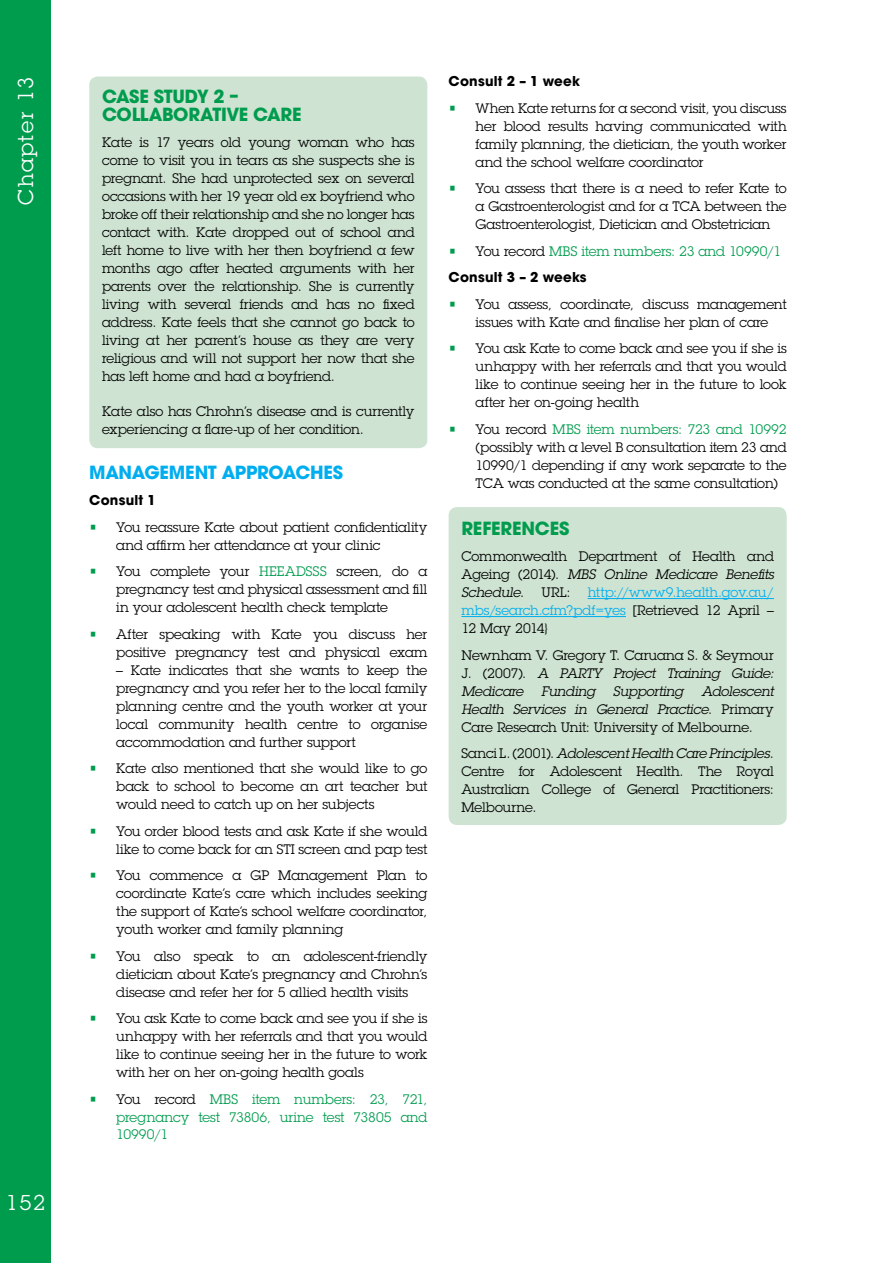
<style>
.page{position:relative;width:893px;height:1263px;background:#fff}
.page>*{position:absolute;margin:0;border:0;box-sizing:border-box;transform-origin:0 0}
.t1{font:21px "Lubalin Graph Std";letter-spacing:.075em;color:#fff}
.t2{font:700 18px "ITC Avant Garde Std";letter-spacing:-.015em;color:#009c4e}
.t3{font:700 18px "ITC Avant Garde Std";letter-spacing:-.02em;color:#00aeef}
.t4{font:13.5px/18px "Lubalin Graph Std";letter-spacing:-.01em;color:#000;text-align:justify}
.t5{font:13.5px/18px "Lubalin Graph Std";letter-spacing:-.005em;color:#009c4e;text-align:justify}
.t6{font:13.5px/18px "Lubalin Graph Std";color:#00aeef;text-align:justify}
.t7{font:italic 13.5px/18px "Lubalin Graph Std";letter-spacing:-.01em;color:#000}
.t8{font:13.5px "Lubalin Graph Std";letter-spacing:.01em;color:#000}
.t9{font:700 13.5px "ITC Avant Garde Std";letter-spacing:.015em;color:#000}
.s1{color:#009c4e}
.s2{color:#000}
.s3{font-family:"ITC Avant Garde Std";font-weight:700;color:#000}
.s4{font-style:italic}
.s5{font-style:normal}
</style>
<div class="page">
<div style="left:0;top:0;width:51px;height:1263px;background:#009c4e"></div>
<div style="left:89px;top:77px;width:338px;height:371px;background:#cee3d1;border-radius:9px"></div>
<div style="left:449px;top:507px;width:338px;height:318px;background:#cee3d1;border-radius:9px"></div>
<hr style="left:588px;top:598px;width:186px;height:1px;background:#00aeef">
<hr style="left:461px;top:616px;width:165px;height:1px;background:#00aeef">
<h1 class="t1" style="left:12px;top:205px;width:129px;rotate:-90deg">Chapter 13</h1>
<p class="t2" style="left:102px;top:84px;width:138px">CASE STUDY 2 –</p>
<p class="t2" style="left:102px;top:102px;width:201px">COLLABORATIVE CARE</p>
<p class="t4" style="left:102px;top:133px;width:314px">Kate is 17 years old young woman who has come to visit you in tears as she suspects she is pregnant. She had unprotected sex on several occasions with her 19 year old ex boyfriend who broke off their relationship and she no longer has contact with. Kate dropped out of school and left home to live with her then boyfriend a few months ago after heated arguments with her parents over the relationship. She is currently living with several friends and has no fixed address. Kate feels that she cannot go back to living at her parent’s house as they are very religious and will not support her now that she has left home and had a boyfriend.</p>
<p class="t4" style="left:102px;top:402px;width:314px">Kate also has Chrohn’s disease and is currently experiencing a flare-up of her condition.</p>
<p class="t3" style="left:89px;top:460px;width:255px">MANAGEMENT APPROACHES</p>
<p class="t9" style="left:89px;top:491px;width:68px">Consult 1</p>
<p class="t4" style="left:116px;top:518px;width:313px;text-indent:-27px"><span class="s1">•</span> You reassure Kate about patient confidentiality and affirm her attendance at your clinic</p>
<p class="t4" style="left:116px;top:562px;width:313px;text-indent:-27px"><span class="s1">•</span> You complete your <span class="s1">HEEADSSS</span> screen, do a pregnancy test and physical assessment and fill in your adolescent health check template</p>
<p class="t4" style="left:89px;top:625px;width:340px;text-align:right"><span class="s1">•</span> After speaking with Kate you discuss her positive pregnancy test and physical exam</p>
<p class="t4" style="left:116px;top:660px;width:313px">– Kate indicates that she wants to keep the pregnancy and you refer her to the local family planning centre and the youth worker at your local community health centre to organise accommodation and further support</p>
<p class="t4" style="left:116px;top:759px;width:313px;text-indent:-27px"><span class="s1">•</span> Kate also mentioned that she would like to go back to school to become an art teacher but would need to catch up on her subjects</p>
<p class="t4" style="left:89px;top:821px;width:340px;text-align:right"><span class="s1">•</span> You order blood tests and ask Kate if she would like to come back for an STI screen and pap test</p>
<p class="t4" style="left:116px;top:866px;width:313px;text-indent:-27px"><span class="s1">•</span> You commence a GP Management Plan to coordinate Kate’s care which includes seeking the support of Kate’s school welfare coordinator, youth worker and family planning</p>
<p class="t4" style="left:116px;top:946px;width:313px;text-indent:-27px"><span class="s1">•</span> You also speak to an adolescent-friendly dietician about Kate’s pregnancy and Chrohn’s disease and refer her for 5 allied health visits</p>
<p class="t4" style="left:116px;top:1009px;width:313px;text-indent:-27px"><span class="s1">•</span> You ask Kate to come back and see you if she is unhappy with her referrals and that you would like to continue seeing her in the future to work with her on her on-going health goals</p>
<p class="t5" style="left:116px;top:1089px;width:313px;text-indent:-27px">• <span class="s2">You record</span> MBS item numbers: 23, 721, pregnancy test 73806, urine test 73805 and 10990/1</p>
<h1 class="t1" style="left:6px;top:1189px;width:41px">152</h1>
<p class="t9" style="left:449px;top:72px;width:133px">Consult 2 – 1 week</p>
<p class="t4" style="left:476px;top:99px;width:313px;text-indent:-27px"><span class="s1">•</span> When Kate returns for a second visit, you discuss her blood results having communicated with family planning, the dietician, the youth worker and the school welfare coordinator</p>
<p class="t4" style="left:476px;top:180px;width:313px;text-indent:-27px"><span class="s1">•</span> You assess that there is a need to refer Kate to a Gastroenterologist and for a TCA between the Gastroenterologist, Dietician and Obstetrician</p>
<p class="t5" style="left:449px;top:238px;width:334px;line-height:26.5px">• <span class="s2">You record</span> MBS item numbers: 23 and 10990/1<br><span class="s3">Consult 3 – 2 weeks</span></p>
<p class="t4" style="left:476px;top:295px;width:313px;text-indent:-27px"><span class="s1">•</span> You assess, coordinate, discuss management issues with Kate and finalise her plan of care</p>
<p class="t4" style="left:476px;top:340px;width:313px;text-indent:-27px"><span class="s1">•</span> You ask Kate to come back and see you if she is unhappy with her referrals and that you would like to continue seeing her in the future to look after her on-going health</p>
<p class="t4" style="left:476px;top:420px;width:313px;text-indent:-27px"><span class="s1">•</span> You record <span class="s1">MBS item numbers: 723 and 10992 </span>(possibly with a level B consultation item 23 and 10990/1 depending if any work separate to the TCA was conducted at the same consultation)</p>
<p class="t2" style="left:461px;top:516px;width:110px">REFERENCES</p>
<p class="t4" style="left:461px;top:547px;width:314px">Commonwealth Department of Health and Ageing (2014). <span class="s4">MBS Online Medicare Benefits Schedule</span>.</p>
<p class="t6" style="left:461px;top:583px;width:314px;text-indent:126px">http://www9.health.gov.au/ mbs/search.cfm?pdf=yes <span class="s2">[Retrieved 12 April – 12 May 2014}</span></p>
<p class="t8" style="left:461px;top:646px;width:314px">Newnham V. Gregory T. Caruana S. &amp; Seymour</p>
<p class="t7" style="left:461px;top:664px;width:314px"><span class="s5">J. (2007).</span> A PARTY Project Training Guide:<br>Medicare</p>
<p class="t4" style="left:541px;top:583px;width:31px">URL:</p>
<p class="t7" style="left:541px;top:682px;width:56px">Funding</p>
<p class="t7" style="left:613px;top:682px;width:72px">Supporting</p>
<p class="t4" style="left:461px;top:682px;width:314px;text-indent:240px"><span class="s4">Adolescent Health Services in General Practice</span>. Primary Care Research Unit: University of Melbourne.</p>
<p class="t4" style="left:461px;top:744px;width:314px">Sanci L. (2001). <span class="s4">Adolescent Health Care Principles</span>.<br>Centre for Adolescent Health. The Royal Australian College of General Practitioners:<br>Melbourne.</p>
</div>
